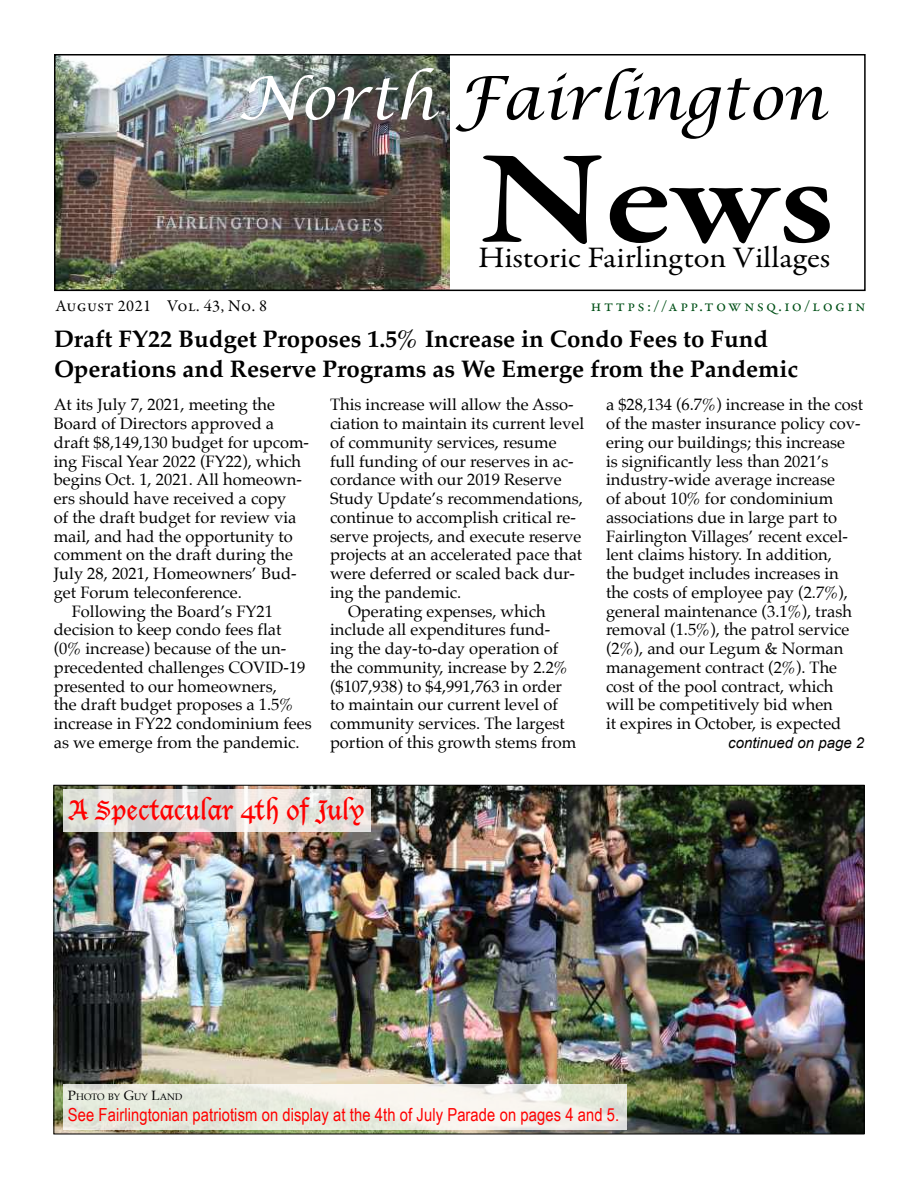
<style>
.page{position:relative;width:918px;height:1188px;background:#fff}
.page>*{position:absolute;margin:0;border:0;box-sizing:border-box;transform-origin:0 0}
.t1{font:600 135px "Garamond Premr Pro";color:#000;scale:1.2 1}
.t2{font:italic 60px "Lucida Calligraphy";color:#000}
.t3{font:30px "Garamond Premr Pro";letter-spacing:-.01em;color:#000;scale:1.09 1}
.t4{font:27px "Lucida Blackletter";color:#f00}
.t5{font:700 24px/30px "Palatino";color:#000}
.t6{font:18px "Arial Narrow";letter-spacing:.005em;color:#f00}
.t7{font:16.5px/18.8px "Palatino";color:#000}
.t8{font:16.5px "Garamond Premr Pro";letter-spacing:.145em;color:#005017}
.t9{font:16.5px "Garamond Premr Pro";letter-spacing:.02em;color:#000}
.t10{font:italic 15px "Arial";color:#000}
.t11{font:9.45px "Palatino";letter-spacing:.005em;color:#000}
.s1{color:#fff}
.s2{font-size:13.5px}
</style>
<div class="page">
<img style="left:57px;top:57px;width:393px;height:231px">
<div style="left:54px;top:54px;width:812px;height:237px;border:2px solid #000"></div>
<img style="left:56px;top:787px;width:806px;height:345px">
<svg style="left:63px;top:789px;width:307px;height:43px;background:#e2dfdb"></svg>
<svg style="left:63px;top:1084px;width:563px;height:46px;fill:#eaede1"></svg>
<h2 class="t2" style="left:238px;top:62px;width:589px"><span class="s1">North</span> Fairlington</h2>
<h1 class="t1" style="left:480px;top:118px;width:297px">News</h1>
<h3 class="t3" style="left:478px;top:239px;width:325px">Historic Fairlington Villages</h3>
<p class="t9" style="left:56px;top:295px;width:213px">August 2021 Vol. 43, No. 8</p>
<p class="t8" style="left:591px;top:295px;width:276px">https://app.townsq.io/login</p>
<h3 class="t5" style="left:54px;top:323px;width:746px">Draft FY22 Budget Proposes 1.5% Increase in Condo Fees to Fund<br>Operations and Reserve Programs as We Emerge from the Pandemic</h3>
<p class="t7" style="left:330px;top:395px;width:245px">This increase will allow the Asso-</p>
<p class="t7" style="left:330px;top:414px;width:256px">ciation to maintain its current level</p>
<p class="t7" style="left:330px;top:433px;width:228px">of community services, resume</p>
<p class="t7" style="left:330px;top:451px;width:245px">full funding of our reserves in ac-</p>
<p class="t7" style="left:330px;top:470px;width:233px">cordance with our 2019 Reserve</p>
<p class="t7" style="left:330px;top:489px;width:254px">Study Update’s recommendations,</p>
<p class="t7" style="left:330px;top:508px;width:247px">continue to accomplish critical re-</p>
<p class="t7" style="left:330px;top:526px;width:253px">serve projects, and execute reserve</p>
<p class="t7" style="left:330px;top:545px;width:254px">projects at an accelerated pace that</p>
<p class="t7" style="left:330px;top:564px;width:247px">were deferred or scaled back dur-</p>
<p class="t7" style="left:330px;top:583px;width:133px">ing the pandemic.</p>
<p class="t7" style="left:348px;top:601px;width:199px">Operating expenses, which</p>
<p class="t7" style="left:330px;top:620px;width:222px">include all expenditures fund-</p>
<p class="t7" style="left:330px;top:639px;width:230px">ing the day-to-day operation of</p>
<p class="t7" style="left:330px;top:658px;width:239px">the community, increase by 2.2%</p>
<p class="t7" style="left:330px;top:676px;width:234px">($107,938) to $4,991,763 in order</p>
<p class="t7" style="left:330px;top:695px;width:229px">to maintain our current level of</p>
<p class="t7" style="left:330px;top:714px;width:236px">community services. The largest</p>
<p class="t7" style="left:330px;top:733px;width:248px">portion of this growth stems from</p>
<p class="t10" style="left:728px;top:733px;width:137px">continued on page 2</p>
<p class="t7" style="left:54px;top:395px;width:223px">At its July 7, 2021, meeting the</p>
<p class="t7" style="left:54px;top:414px;width:222px">Board of Directors approved a</p>
<p class="t7" style="left:54px;top:433px;width:257px">draft $8,149,130 budget for upcom-</p>
<p class="t7" style="left:54px;top:451px;width:249px">ing Fiscal Year 2022 (FY22), which</p>
<p class="t7" style="left:54px;top:470px;width:250px">begins Oct. 1, 2021. All homeown-</p>
<p class="t7" style="left:54px;top:489px;width:234px">ers should have received a copy</p>
<p class="t7" style="left:54px;top:508px;width:244px">of the draft budget for review via</p>
<p class="t7" style="left:54px;top:526px;width:240px">mail, and had the opportunity to</p>
<p class="t7" style="left:54px;top:545px;width:241px">comment on the draft during the</p>
<p class="t7" style="left:54px;top:564px;width:244px">July 28, 2021, Homeowners’ Bud-</p>
<p class="t7" style="left:54px;top:583px;width:190px">get Forum teleconference.</p>
<p class="t7" style="left:72px;top:601px;width:203px">Following the Board’s FY21</p>
<p class="t7" style="left:54px;top:620px;width:229px">decision to keep condo fees flat</p>
<p class="t7" style="left:54px;top:639px;width:234px">(0% increase) because of the un-</p>
<p class="t7" style="left:54px;top:658px;width:253px">precedented challenges COVID-19</p>
<p class="t7" style="left:54px;top:676px;width:225px">presented to our homeowners,</p>
<p class="t7" style="left:54px;top:695px;width:241px">the draft budget proposes a 1.5%</p>
<p class="t7" style="left:54px;top:714px;width:260px">increase in FY22 condominium fees</p>
<p class="t7" style="left:54px;top:733px;width:247px">as we emerge from the pandemic.</p>
<p class="t7" style="left:606px;top:395px;width:259px">a $28,134 (6.7%) increase in the cost of the master insurance policy cov&shy;ering our buildings; this increase<br>is significantly less than 2021’s industry-wide average increase<br>of about 10% for condominium associations due in large part to Fairlington Villages’ recent excel&shy;lent claims history. In addition,<br>the budget includes increases in the costs of employee pay (2.7%), general maintenance (3.1%), trash removal (1.5%), the patrol service (2%), and our Legum &amp; Norman management contract (2%). The cost of the pool contract, which will be competitively bid when<br>it expires in October, is expected</p>
<h3 class="t4" style="left:69px;top:794px;width:297px">A Spectacular 4th of July</h3>
<p class="t11" style="left:68px;top:1089px;width:116px"><span class="s2">P</span>HOTO BY <span class="s2">G</span>UY <span class="s2">L</span>AND</p>
<p class="t6" style="left:68px;top:1102px;width:553px">See Fairlingtonian patriotism on display at the 4th of July Parade on pages 4 and 5.</p>
</div>
